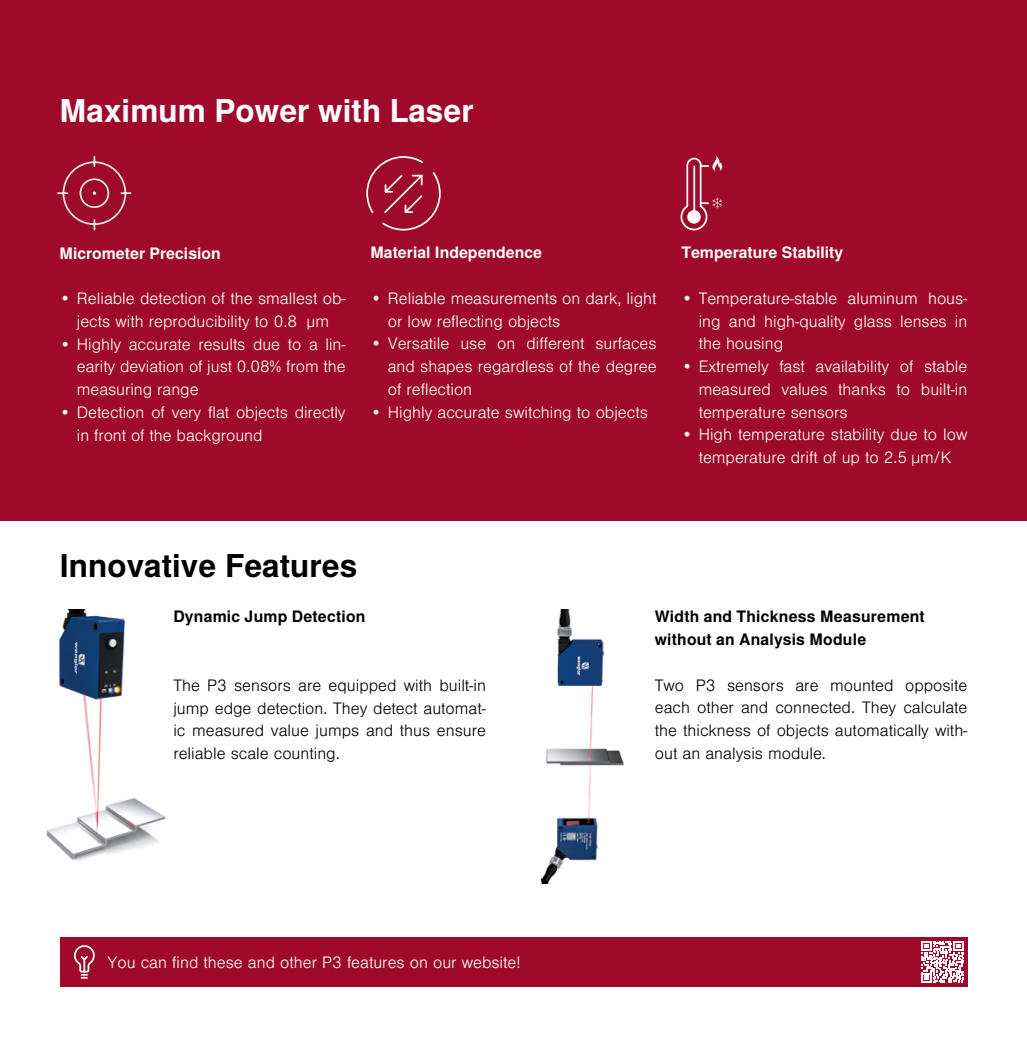
<style>
.page{position:relative;width:1027px;height:1042px;background:#fff}
.page>*{position:absolute;margin:0;border:0;box-sizing:border-box;transform-origin:0 0}
.t1{font:700 31.5px "Nimbus Sans Global";color:#fff}
.t2{font:700 31.5px "Nimbus Sans Global";color:#000}
.t3{font:300 15.75px/22.8px "Nimbus Sans Global";color:#fff;text-align:justify}
.t4{font:300 15.75px/22.8px "Nimbus Sans Global";color:#000;text-align:justify}
.t5{font:700 15.75px/22.8px "Nimbus Sans Global";letter-spacing:.015em;color:#000}
.t6{font:700 15.75px "Nimbus Sans Global";color:#fff}
</style>
<div class="page">
<div style="left:0;top:0;width:1027px;height:521px;background:#9f0a2a"></div>
<img style="left:540px;top:610px;width:84px;height:273px">
<svg style="left:57px;top:156px;width:75px;height:75px"></svg>
<svg style="left:680px;top:156px;width:43px;height:75px"></svg>
<div style="left:687px;top:210px;width:14px;height:14px;background:#fff;border-radius:50%"></div>
<svg style="left:366px;top:156px;width:75px;height:75px"></svg>
<img style="left:46px;top:610px;width:120px;height:251px">
<div style="left:60px;top:937px;width:907px;height:49px;background:#9f0a2a"></div>
<svg style="left:73px;top:945px;width:22px;height:34px"></svg>
<svg style="left:921px;top:941px;width:43px;height:42px"></svg>
<h1 class="t1" style="left:60px;top:93px;width:416px">Maximum Power with Laser</h1>
<p class="t6" style="left:60px;top:244px;width:163px">Micrometer Precision</p>
<p class="t3" style="left:60px;top:287px;width:288px;text-align:center">• Reliable detection of the smallest ob&shy;jects with reproducibility to 0.8 μm</p>
<p class="t3" style="left:77px;top:333px;width:270px;text-indent:-17px">• Highly accurate results due to a lin&shy;earity deviation of just 0.08% from the measuring range</p>
<p class="t3" style="left:77px;top:401px;width:270px;text-indent:-17px">• Detection of very flat objects directly in front of the background</p>
<p class="t6" style="left:370px;top:244px;width:173px">Material Independence</p>
<p class="t3" style="left:388px;top:287px;width:270px;text-indent:-17px">• Reliable measurements on dark, light or low reflecting objects</p>
<p class="t3" style="left:388px;top:333px;width:270px;text-indent:-17px">• Versatile use on different surfaces and shapes regardless of the degree of reflection</p>
<p class="t3" style="left:370px;top:401px;width:279px">• Highly accurate switching to objects</p>
<p class="t6" style="left:681px;top:244px;width:163px">Temperature Stability</p>
<p class="t3" style="left:699px;top:287px;width:270px;text-indent:-17px">• Temperature-stable aluminum hous&shy;ing and high-quality glass lenses in the housing</p>
<p class="t3" style="left:699px;top:355px;width:270px;text-indent:-17px">• Extremely fast availability of stable measured values thanks to built-in temperature sensors</p>
<p class="t3" style="left:681px;top:424px;width:288px;text-align:center">• High temperature stability due to low temperature drift of up to 2.5 µm/K</p>
<h1 class="t2" style="left:60px;top:548px;width:299px">Innovative Features</h1>
<p class="t5" style="left:173px;top:606px;width:194px">Dynamic Jump Detection</p>
<p class="t4" style="left:173px;top:674px;width:314px">The P3 sensors are equipped with built-in jump edge detection. They detect automat&shy;ic measured value jumps and thus ensure reliable scale counting.</p>
<p class="t3" style="left:108px;top:950px;width:414px">You can find these and other P3 features on our website!</p>
<p class="t5" style="left:655px;top:605px;width:271px">Width and Thickness Measurement without an Analysis Module</p>
<p class="t4" style="left:655px;top:674px;width:314px">Two P3 sensors are mounted opposite each other and connected. They calculate the thickness of objects automatically with&shy;out an analysis module.</p>
</div>
